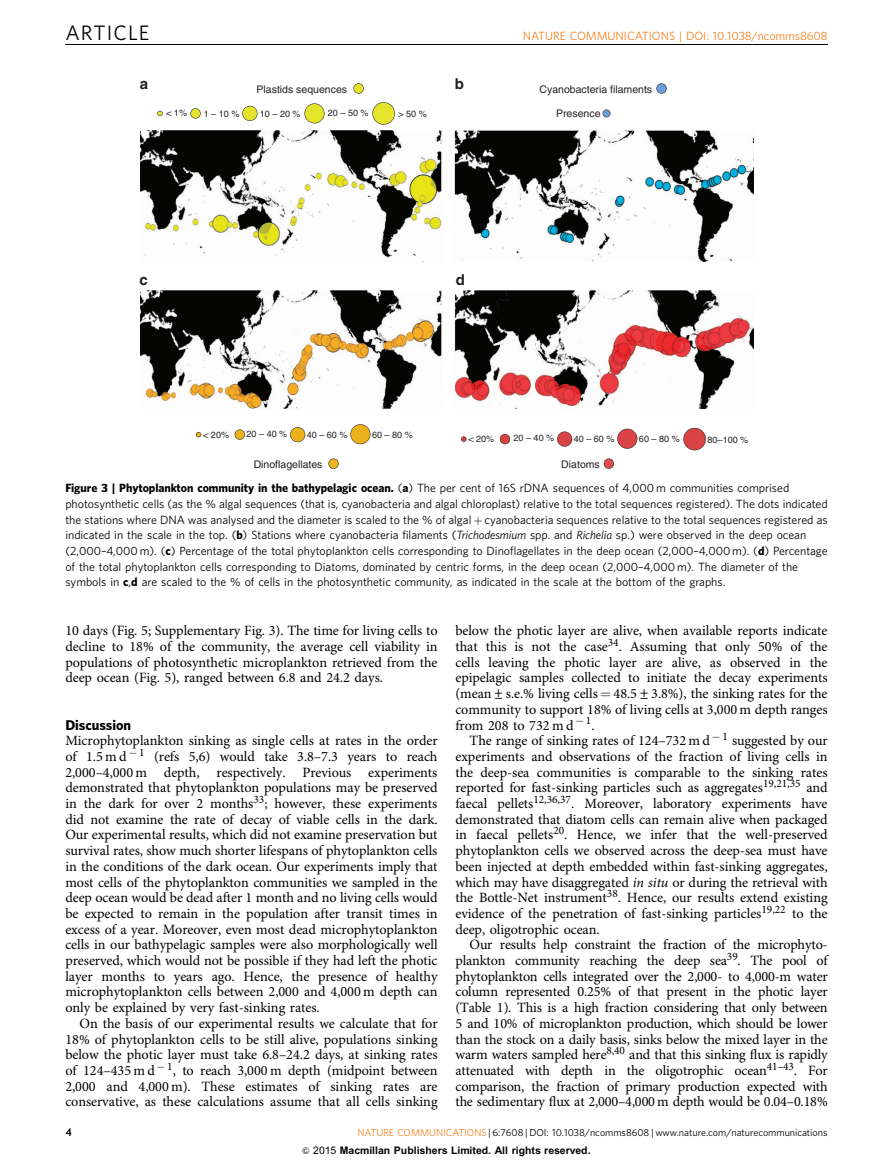
<style>
.page{position:relative;width:893px;height:1174px;background:#fff}
.page>*{position:absolute;margin:0;border:0;box-sizing:border-box;transform-origin:0 0}
.t1{font:20.85px "Adv O Tea 1 a 7398";letter-spacing:.055em;color:#000}
.t2{font:700 15px "Helvetica";color:#231f20}
.t3{font:14.25px/15.8px "Adv OT1 ef 757 c 0";color:#000;text-align:justify}
.t4{font:14.25px "Adv O Tcb 88 df 00";color:#000}
.t5{font:12px/15.8px "Adv O Tea 1 a 7398";color:#000}
.t6{font:12px "Adv O Tea 1 a 7398";color:#f1801f}
.t7{font:10.8px "Adv T Tda 6 f 6 cb 8.B";color:#000}
.t8{font:10.5px "Helvetica";color:#231f20}
.t9{font:10.5px "Adv PAD35";color:#000}
.t10{font:10.05px "Adv O Tea 1 a 7398";color:#000}
.t11{font:9px "Helvetica";color:#231f20}
.s1{font-family:"Adv O Tcb 88 df 00"}
.s2{font-family:"Adv P4 C4 E74"}
.s3{font-family:"Adv OT9 bd 21 c 25.I"}
.s4{font-family:"Adv OT7 d 6 df 7 ab.I"}
.s5{color:#f1801f}
.s6{font-family:"Adv TA42"}
.s7{font-family:"Adv PAD33"}
</style>
<div class="page">
<svg style="left:196px;top:432px;width:5px;height:5px"></svg>
<svg style="left:235px;top:429px;width:10px;height:11px"></svg>
<svg style="left:290px;top:427px;width:15px;height:15px"></svg>
<svg style="left:350px;top:424px;width:20px;height:20px"></svg>
<svg style="left:656px;top:83px;width:11px;height:11px"></svg>
<svg style="left:461px;top:436px;width:5px;height:6px"></svg>
<svg style="left:557px;top:431px;width:15px;height:16px"></svg>
<svg style="left:617px;top:429px;width:20px;height:20px"></svg>
<svg style="left:683px;top:428px;width:23px;height:22px"></svg>
<svg style="left:500px;top:434px;width:10px;height:10px"></svg>
<svg style="left:353px;top:83px;width:11px;height:11px"></svg>
<svg style="left:604px;top:458px;width:10px;height:11px"></svg>
<svg style="left:328px;top:458px;width:11px;height:11px"></svg>
<svg style="left:157px;top:111px;width:6px;height:5px"></svg>
<svg style="left:190px;top:108px;width:11px;height:11px"></svg>
<svg style="left:242px;top:106px;width:15px;height:15px"></svg>
<svg style="left:304px;top:103px;width:20px;height:20px"></svg>
<svg style="left:372px;top:102px;width:23px;height:23px"></svg>
<svg style="left:603px;top:109px;width:7px;height:8px"></svg>
<img style="left:140px;top:130px;width:302px;height:132px">
<img style="left:454px;top:130px;width:299px;height:132px">
<img style="left:454px;top:291px;width:299px;height:117px">
<img style="left:140px;top:291px;width:302px;height:117px">
<hr style="left:65px;top:44px;width:763px;height:1px;background:#000">
<h1 class="t1" style="left:65px;top:25px;width:85px">ARTICLE</h1>
<p class="t6" style="left:523px;top:32px;width:306px">NATURE COMMUNICATIONS | DOI: 10.1038/ncomms8608</p>
<p class="t2" style="left:140px;top:78px;width:10px">a</p>
<p class="t2" style="left:455px;top:78px;width:11px">b</p>
<p class="t8" style="left:257px;top:85px;width:92px">Plastids sequences</p>
<p class="t8" style="left:540px;top:85px;width:114px">Cyanobacteria filaments</p>
<p class="t11" style="left:166px;top:110px;width:22px">&lt; 1%</p>
<p class="t11" style="left:204px;top:110px;width:37px">1 – 10 %</p>
<p class="t11" style="left:260px;top:110px;width:42px">10 – 20 %</p>
<p class="t11" style="left:328px;top:110px;width:42px">20 – 50 %</p>
<p class="t11" style="left:398px;top:110px;width:30px">&gt; 50 %</p>
<p class="t8" style="left:556px;top:109px;width:46px">Presence</p>
<p class="t2" style="left:140px;top:274px;width:10px">c</p>
<p class="t2" style="left:456px;top:274px;width:11px">d</p>
<p class="t11" style="left:203px;top:431px;width:27px">&lt; 20%</p>
<p class="t11" style="left:247px;top:431px;width:42px">20 – 40 %</p>
<p class="t11" style="left:307px;top:431px;width:42px">40 – 60 %</p>
<p class="t11" style="left:372px;top:431px;width:42px">60 – 80 %</p>
<p class="t8" style="left:254px;top:460px;width:70px">Dinoflagellates</p>
<p class="t11" style="left:468px;top:435px;width:27px">&lt; 20%</p>
<p class="t11" style="left:513px;top:435px;width:42px">20 – 40 %</p>
<p class="t11" style="left:574px;top:436px;width:42px">40 – 60 %</p>
<p class="t11" style="left:639px;top:436px;width:42px">60 – 80 %</p>
<p class="t11" style="left:708px;top:436px;width:42px">80–100 %</p>
<p class="t8" style="left:561px;top:460px;width:40px">Diatoms</p>
<p class="t5" style="left:65px;top:481px;width:764px"><span class="s1">Figure 3 | Phytoplankton community in the bathypelagic ocean.</span> (<span class="s1">a</span>) The per cent of 16S rDNA sequences of 4,000 m communities comprised photosynthetic cells (as the % algal sequences (that is, cyanobacteria and algal chloroplast) relative to the total sequences registered). The dots indicated the stations where DNA was analysed and the diameter is scaled to the % of algal <span class="s2">þ</span> cyanobacteria sequences relative to the total sequences registered as indicated in the scale in the top. (<span class="s1">b</span>) Stations where cyanobacteria filaments (<span class="s3">Trichodesmium</span> spp. and <span class="s3">Richelia</span> sp.) were observed in the deep ocean (2,000–4,000 m). (<span class="s1">c</span>) Percentage of the total phytoplankton cells corresponding to Dinoflagellates in the deep ocean (2,000–4,000 m). (<span class="s1">d</span>) Percentage of the total phytoplankton cells corresponding to Diatoms, dominated by centric forms, in the deep ocean (2,000–4,000 m). The diameter of the symbols in <span class="s1">c</span>,<span class="s1">d</span> are scaled to the % of cells in the photosynthetic community, as indicated in the scale at the bottom of the graphs.</p>
<p class="t3" style="left:65px;top:624px;width:374px">10 days (Fig. 5; Supplementary Fig. 3). The time for living cells to decline to 18% of the community, the average cell viability in populations of photosynthetic microplankton retrieved from the deep ocean (Fig. 5), ranged between 6.8 and 24.2 days.</p>
<p class="t4" style="left:65px;top:719px;width:67px">Discussion</p>
<p class="t3" style="left:65px;top:734px;width:374px">Microphytoplankton sinking as single cells at rates in the order of 1.5 m d <sup>-</sup> <sup>1</sup> (refs 5,6) would take 3.8–7.3 years to reach 2,000–4,000 m depth, respectively. Previous experiments demonstrated that phytoplankton populations may be preserved in the dark for over 2 months<sup>33</sup>; however, these experiments did not examine the rate of decay of viable cells in the dark.<br>Our experimental results, which did not examine preservation but survival rates, show much shorter lifespans of phytoplankton cells in the conditions of the dark ocean. Our experiments imply that most cells of the phytoplankton communities we sampled in the deep ocean would be dead after 1 month and no living cells would be expected to remain in the population after transit times in excess of a year. Moreover, even most dead microphytoplankton cells in our bathypelagic samples were also morphologically well preserved, which would not be possible if they had left the photic layer months to years ago. Hence, the presence of healthy microphytoplankton cells between 2,000 and 4,000 m depth can only be explained by very fast-sinking rates.</p>
<p class="t3" style="left:65px;top:1016px;width:374px;text-indent:14px">On the basis of our experimental results we calculate that for 18% of phytoplankton cells to be still alive, populations sinking below the photic layer must take 6.8–24.2 days, at sinking rates of 124–435 m d <sup>-</sup> <sup>1</sup>, to reach 3,000 m depth (midpoint between 2,000 and 4,000 m). These estimates of sinking rates are conservative, as these calculations assume that all cells sinking</p>
<p class="t3" style="left:455px;top:624px;width:374px">below the photic layer are alive, when available reports indicate that this is not the case<sup>34</sup>. Assuming that only 50% of the cells leaving the photic layer are alive, as observed in the epipelagic samples collected to initiate the decay experiments (mean s.e.% living cells <span class="s2">¼</span> 48.5 3.8%), the sinking rates for the community to support 18% of living cells at 3,000 m depth ranges from 208 to 732 m d <sup>-</sup> <sup>1</sup>.</p>
<p class="t3" style="left:455px;top:734px;width:374px;text-indent:14px">The range of sinking rates of 124–732 m d <sup>-</sup> <sup>1</sup> suggested by our experiments and observations of the fraction of living cells in the deep-sea communities is comparable to the sinking rates reported for fast-sinking particles such as aggregates<sup>19,21,35</sup> and faecal pellets<sup>12,36,37</sup>. Moreover, laboratory experiments have demonstrated that diatom cells can remain alive when packaged in faecal pellets<sup>20</sup>. Hence, we infer that the well-preserved phytoplankton cells we observed across the deep-sea must have been injected at depth embedded within fast-sinking aggregates, which may have disaggregated <span class="s4">in situ</span> or during the retrieval with the Bottle-Net instrument<sup>38</sup>. Hence, our results extend existing evidence of the penetration of fast-sinking particles<sup>19,22</sup> to the deep, oligotrophic ocean.</p>
<p class="t3" style="left:455px;top:938px;width:374px;text-indent:14px">Our results help constraint the fraction of the microphyto&shy;plankton community reaching the deep sea<sup>39</sup>. The pool of phytoplankton cells integrated over the 2,000- to 4,000-m water column represented 0.25% of that present in the photic layer (Table 1). This is a high fraction considering that only between 5 and 10% of microplankton production, which should be lower than the stock on a daily basis, sinks below the mixed layer in the warm waters sampled here<sup>8,40</sup> and that this sinking flux is rapidly attenuated with depth in the oligotrophic ocean<sup>41–43</sup>. For comparison, the fraction of primary production expected with the sedimentary flux at 2,000–4,000 m depth would be 0.04–0.18%</p>
<p class="t7" style="left:65px;top:1128px;width:8px">4</p>
<p class="t10" style="left:357px;top:1128px;width:471px"><span class="s5">NATURE COMMUNICATIONS</span> | 6:7608 | DOI: 10.1038/ncomms8608 | www.nature.com/naturecommunications</p>
<p class="t9" style="left:302px;top:1146px;width:290px"><span class="s6">&amp;</span> <span class="s7">2015</span> Macmillan Publishers Limited. All rights reserved.</p>
</div>
